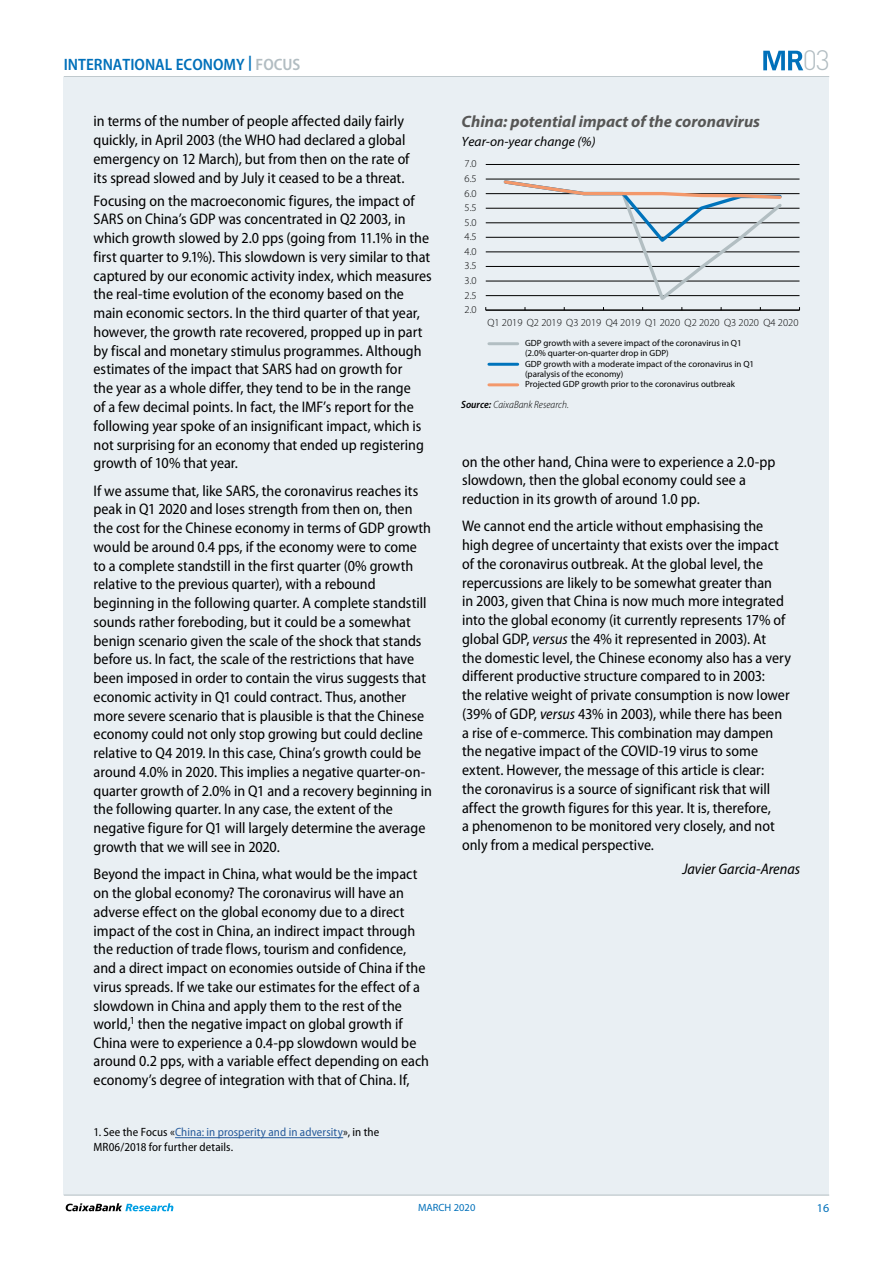
<style>
.page{position:relative;width:893px;height:1263px;background:#fff}
.page>*{position:absolute;margin:0;border:0;box-sizing:border-box;transform-origin:0 0}
.t1{font:300 27.6px "DIN Pro";color:#b2bdc2}
.t2{font:italic 700 16.5px "Myriad Pro";color:#575756}
.t3{font:600 semi-condensed 16.5px "Myriad Pro";color:#0070ba}
.t4{font:semi-condensed 15.3px/18.8px "Myriad Pro";color:#000}
.t5{font:italic semi-condensed 15.3px "Myriad Pro";color:#000}
.t6{font:italic 13.5px "Myriad Pro";color:#000}
.t7{font:semi-condensed 12px/15px "Myriad Pro";letter-spacing:.01em;color:#000}
.t8{font:12px "Myriad Pro";color:#0070ba}
.t9{font:300 10.5px "Myriad Pro";color:#000}
.t10{font:italic 300 semi-condensed 10.5px "Myriad Pro";color:#000}
.t11{font:10.5px "Myriad Pro";color:#0070ba}
.t12{font:9px/10.2px "Myriad Pro";color:#000}
.s1{color:#b2bdc2}
.s2{color:#275b9b}
.s3{font-weight:600}
.s4{font-style:italic}
</style>
<div class="page">
<hr style="left:64px;top:76px;width:765px;height:1px;background:#b2bdc2">
<div style="left:64px;top:77px;width:765px;height:1118px;background:#e9eff3"></div>
<hr style="left:64px;top:1195px;width:765px;height:1px;background:#b2bdc2">
<svg style="left:66px;top:1203px;width:107px;height:8px"></svg>
<svg style="left:763px;top:51px;width:40px;height:19px"></svg>
<hr style="left:486px;top:295px;width:313px;height:1px;background:#000">
<hr style="left:486px;top:281px;width:313px;height:1px;background:#000">
<hr style="left:486px;top:266px;width:313px;height:1px;background:#000">
<hr style="left:486px;top:252px;width:313px;height:1px;background:#000">
<hr style="left:486px;top:237px;width:313px;height:1px;background:#000">
<hr style="left:486px;top:223px;width:313px;height:1px;background:#000">
<hr style="left:486px;top:208px;width:313px;height:1px;background:#000">
<hr style="left:486px;top:193px;width:313px;height:1px;background:#000">
<hr style="left:486px;top:179px;width:313px;height:1px;background:#000">
<hr style="left:486px;top:164px;width:313px;height:1px;background:#000">
<hr style="left:486px;top:310px;width:313px;height:1px;background:#000">
<svg style="left:502px;top:178px;width:283px;height:132px"></svg>
<hr style="left:489px;top:342px;width:29px;height:3px;background:#b2bec2">
<hr style="left:489px;top:363px;width:29px;height:3px;background:#0073bb">
<hr style="left:489px;top:383px;width:29px;height:3px;background:#f3986b">
<hr style="left:175px;top:1137px;width:168px;height:1px;background:#275b9b">
<p class="t3" style="left:64px;top:55px;width:238px">INTERNATIONAL ECONOMY <sup>|</sup> <span class="s1">FOCUS</span></p>
<h1 class="t1" style="left:803px;top:42px;width:29px">03</h1>
<p class="t4" style="left:94px;top:112px;width:317px">in terms of the number of people affected daily fairly quickly, in April 2003 (the WHO had declared a global emergency on 12 March), but from then on the rate of its spread slowed and by July it ceased to be a threat.</p>
<p class="t4" style="left:94px;top:191px;width:340px">Focusing on the macroeconomic figures, the impact of SARS on China’s GDP was concentrated in Q2 2003, in which growth slowed by 2.0 pps (going from 11.1% in the first quarter to 9.1%). This slowdown is very similar to that captured by our economic activity index, which measures the real-time evolution of the economy based on the main economic sectors. In the third quarter of that year, however, the growth rate recovered, propped up in part by fiscal and monetary stimulus programmes. Although estimates of the impact that SARS had on growth for<br>the year as a whole differ, they tend to be in the range<br>of a few decimal points. In fact, the IMF’s report for the following year spoke of an insignificant impact, which is not surprising for an economy that ended up registering growth of 10% that year.</p>
<p class="t4" style="left:94px;top:481px;width:340px">If we assume that, like SARS, the coronavirus reaches its peak in Q1 2020 and loses strength from then on, then the cost for the Chinese economy in terms of GDP growth would be around 0.4 pps, if the economy were to come to a complete standstill in the first quarter (0% growth relative to the previous quarter), with a rebound beginning in the following quarter. A complete standstill sounds rather foreboding, but it could be a somewhat benign scenario given the scale of the shock that stands before us. In fact, the scale of the restrictions that have been imposed in order to contain the virus suggests that economic activity in Q1 could contract. Thus, another more severe scenario that is plausible is that the Chinese economy could not only stop growing but could decline relative to Q4 2019. In this case, China’s growth could be around 4.0% in 2020. This implies a negative quarter-on&shy;quarter growth of 2.0% in Q1 and a recovery beginning in the following quarter. In any case, the extent of the negative figure for Q1 will largely determine the average growth that we will see in 2020.</p>
<p class="t4" style="left:94px;top:865px;width:337px">Beyond the impact in China, what would be the impact on the global economy? The coronavirus will have an adverse effect on the global economy due to a direct impact of the cost in China, an indirect impact through the reduction of trade flows, tourism and confidence, and a direct impact on economies outside of China if the virus spreads. If we take our estimates for the effect of a slowdown in China and apply them to the rest of the world,<sup>1</sup> then the negative impact on global growth if China were to experience a 0.4-pp slowdown would be around 0.2 pps, with a variable effect depending on each economy’s degree of integration with that of China. If,</p>
<p class="t7" style="left:94px;top:1125px;width:287px">1. See the Focus «<span class="s2">China: in prosperity and in adversity</span>», in the<br>MR06/2018 for further details.</p>
<p class="t2" style="left:461px;top:110px;width:300px">China: potential impact of the coronavirus</p>
<p class="t6" style="left:461px;top:133px;width:136px">Year-on-year change (%)</p>
<p class="t9" style="left:465px;top:158px;width:14px">7.0</p>
<p class="t9" style="left:465px;top:173px;width:14px">6.5</p>
<p class="t9" style="left:465px;top:187px;width:14px">6.0</p>
<p class="t9" style="left:465px;top:202px;width:14px">5.5</p>
<p class="t9" style="left:465px;top:216px;width:14px">5.0</p>
<p class="t9" style="left:465px;top:231px;width:14px">4.5</p>
<p class="t9" style="left:465px;top:246px;width:14px">4.0</p>
<p class="t9" style="left:465px;top:260px;width:14px">3.5</p>
<p class="t9" style="left:465px;top:275px;width:14px">3.0</p>
<p class="t9" style="left:465px;top:289px;width:14px">2.5</p>
<p class="t9" style="left:465px;top:304px;width:14px">2.0</p>
<p class="t9" style="left:487px;top:316px;width:313px">Q1 2019 Q2 2019 Q3 2019 Q4 2019 Q1 2020 Q2 2020 Q3 2020 Q4 2020</p>
<p class="t12" style="left:525px;top:338px;width:231px">GDP growth with a severe impact of the coronavirus in Q1 (2.0% quarter-on-quarter drop in GDP)<br>GDP growth with a moderate impact of the coronavirus in Q1 (paralysis of the economy)<br>Projected GDP growth prior to the coronavirus outbreak</p>
<p class="t10" style="left:461px;top:399px;width:109px"><span class="s3">Source:</span> CaixaBank Research.</p>
<p class="t4" style="left:462px;top:452px;width:315px">on the other hand, China were to experience a 2.0-pp slowdown, then the global economy could see a reduction in its growth of around 1.0 pp.</p>
<p class="t4" style="left:462px;top:517px;width:330px">We cannot end the article without emphasising the high degree of uncertainty that exists over the impact of the coronavirus outbreak. At the global level, the repercussions are likely to be somewhat greater than<br>in 2003, given that China is now much more integrated into the global economy (it currently represents 17% of global GDP, <span class="s4">versus</span> the 4% it represented in 2003). At<br>the domestic level, the Chinese economy also has a very different productive structure compared to in 2003:<br>the relative weight of private consumption is now lower (39% of GDP, <span class="s4">versus</span> 43% in 2003), while there has been a rise of e-commerce. This combination may dampen the negative impact of the COVID-19 virus to some extent. However, the message of this article is clear:<br>the coronavirus is a source of significant risk that will affect the growth figures for this year. It is, therefore,<br>a phenomenon to be monitored very closely, and not only from a medical perspective.</p>
<p class="t5" style="left:682px;top:861px;width:119px">Javier Garcia-Arenas</p>
<p class="t11" style="left:418px;top:1201px;width:59px">MARCH 2020</p>
<p class="t8" style="left:817px;top:1201px;width:14px">16</p>
</div>
